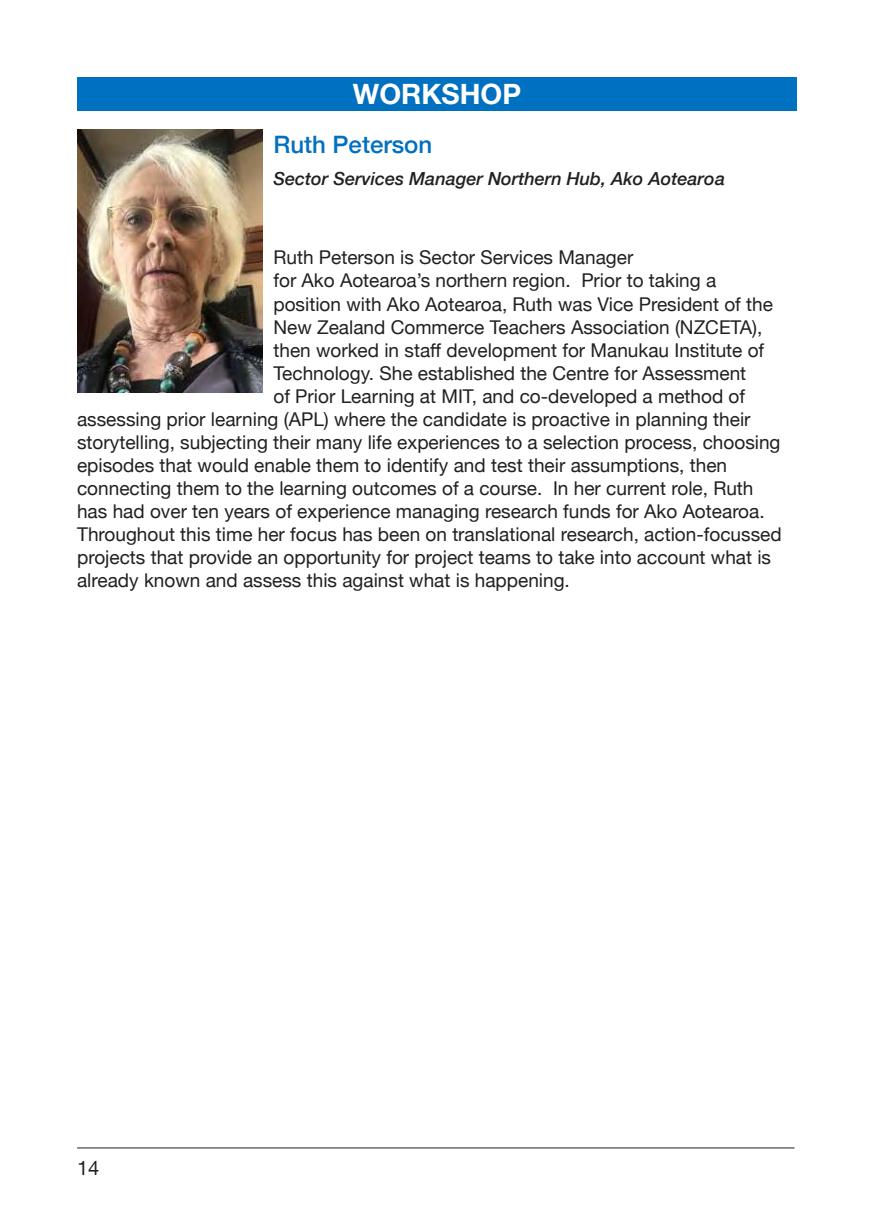
<style>
.page{position:relative;width:874px;height:1225px;background:#fff}
.page>*{position:absolute;margin:0;border:0;box-sizing:border-box;transform-origin:0 0}
.t1{font:700 28px "Helvetica Neue";color:#fff}
.t2{font:500 24px "Helvetica Neue";color:#0070c0}
.t3{font:20px "Helvetica Neue";color:#221f1f}
.t4{font:19px "Helvetica Neue";color:#221f1f}
.t5{font:italic 500 18px "Helvetica Neue";color:#221f1f}
</style>
<div class="page">
<hr style="left:77px;top:1147px;width:717px;height:1px;background:#221f1f">
<div style="left:77px;top:77px;width:719px;height:33px;background:#0070c0"></div>
<img style="left:77px;top:129px;width:185px;height:263px">
<h1 class="t1" style="left:353px;top:82px;width:170px">WORKSHOP</h1>
<p class="t2" style="left:273px;top:136px;width:160px">Ruth Peterson</p>
<p class="t5" style="left:273px;top:172px;width:453px">Sector Services Manager Northern Hub, Ako Aotearoa</p>
<p class="t4" style="left:273px;top:251px;width:361px">Ruth Peterson is Sector Services Manager</p>
<p class="t4" style="left:273px;top:274px;width:444px">for Ako Aotearoa’s northern region. Prior to taking a</p>
<p class="t4" style="left:273px;top:297px;width:500px">position with Ako Aotearoa, Ruth was Vice President of the</p>
<p class="t4" style="left:273px;top:320px;width:490px">New Zealand Commerce Teachers Association (NZCETA),</p>
<p class="t4" style="left:273px;top:336px;width:492px">then worked in staff development for Manukau Institute of</p>
<p class="t4" style="left:273px;top:366px;width:474px">Technology. She established the Centre for Assessment</p>
<p class="t4" style="left:273px;top:389px;width:473px">of Prior Learning at MIT, and co-developed a method of</p>
<p class="t4" style="left:77px;top:412px;width:674px">assessing prior learning (APL) where the candidate is proactive in planning their</p>
<p class="t4" style="left:77px;top:435px;width:704px">storytelling, subjecting their many life experiences to a selection process, choosing</p>
<p class="t4" style="left:77px;top:458px;width:651px">episodes that would enable them to identify and test their assumptions, then</p>
<p class="t4" style="left:77px;top:481px;width:677px">connecting them to the learning outcomes of a course. In her current role, Ruth</p>
<p class="t4" style="left:77px;top:504px;width:688px">has had over ten years of experience managing research funds for Ako Aotearoa.</p>
<p class="t4" style="left:77px;top:527px;width:705px">Throughout this time her focus has been on translational research, action-focussed</p>
<p class="t4" style="left:77px;top:550px;width:695px">projects that provide an opportunity for project teams to take into account what is</p>
<p class="t4" style="left:77px;top:573px;width:494px">already known and assess this against what is happening.</p>
<p class="t3" style="left:77px;top:1160px;width:24px">14</p>
</div>
